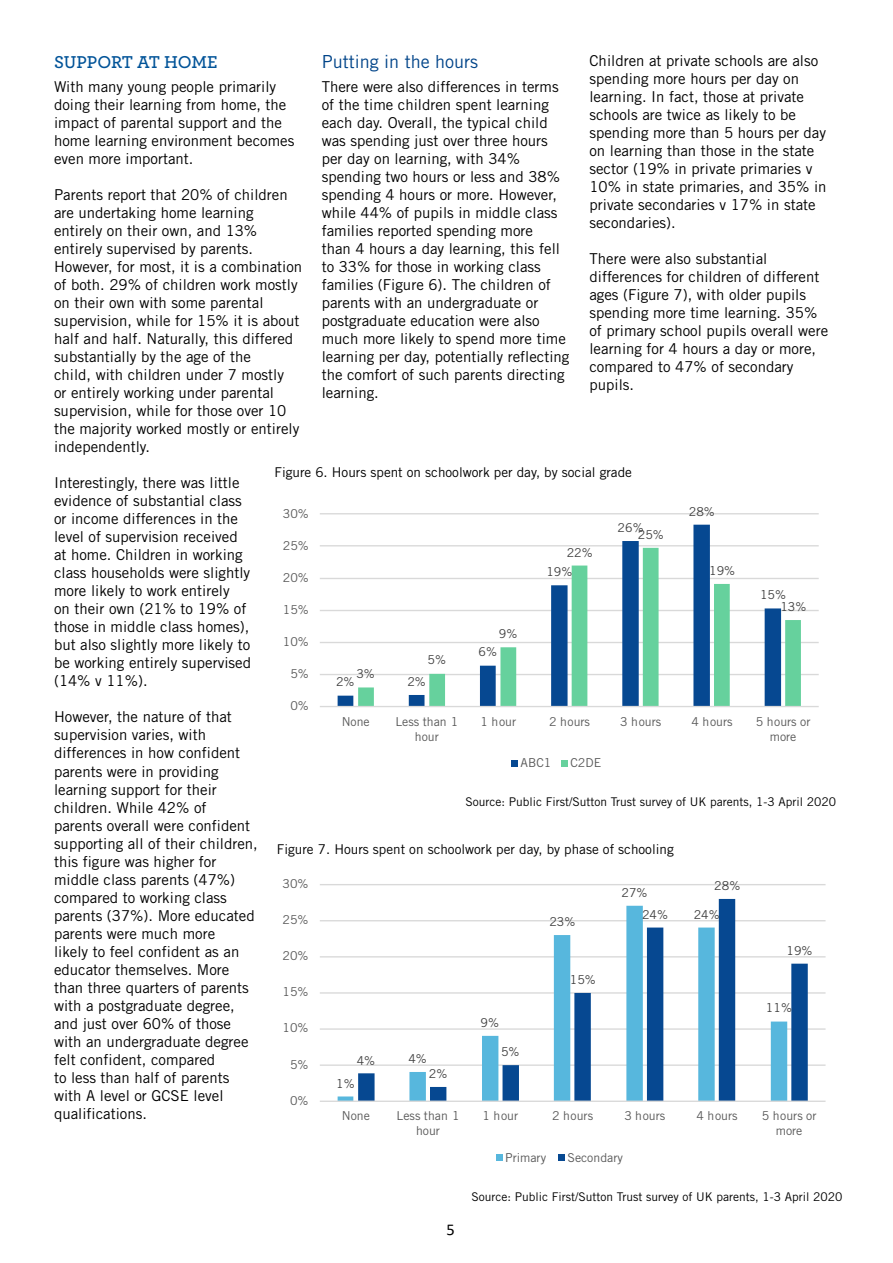
<style>
.page{position:relative;width:893px;height:1263px;background:#fff}
.page>*{position:absolute;margin:0;border:0;box-sizing:border-box;transform-origin:0 0}
.t1{font:18px "Trade Gothic";color:#014489}
.t2{font:600 18px "Archer";color:#015398}
.t3{font:16.5px "Calibri";color:#000}
.t4{font:15px/18px "Trade Gothic";color:#000}
.header_1{font:13.5px "Trade Gothic";color:#000}
.t5{font:12.3px/14.5px "Trade Gothic";color:#595959;text-align:center}
.t6{font:12.3px "Trade Gothic";color:#404040}
.header_1-2{font:12px "Trade Gothic";color:#000}
</style>
<div class="page">
<hr style="left:320px;top:1064px;width:505px;height:2px;background:#d9d9d9">
<hr style="left:320px;top:1028px;width:505px;height:2px;background:#d9d9d9">
<hr style="left:320px;top:992px;width:505px;height:2px;background:#d9d9d9">
<hr style="left:320px;top:956px;width:505px;height:1px;background:#d9d9d9">
<hr style="left:320px;top:920px;width:505px;height:1px;background:#d9d9d9">
<hr style="left:320px;top:884px;width:505px;height:1px;background:#d9d9d9">
<svg style="left:358px;top:899px;width:450px;height:201px"></svg>
<hr style="left:320px;top:1100px;width:505px;height:2px;background:#d9d9d9">
<div style="left:496px;top:1154px;width:6px;height:7px;background:#57b7dd"></div>
<div style="left:558px;top:1154px;width:7px;height:7px;background:#064891"></div>
<hr style="left:320px;top:674px;width:499px;height:1px;background:#d9d9d9">
<hr style="left:320px;top:642px;width:499px;height:1px;background:#d9d9d9">
<hr style="left:320px;top:610px;width:499px;height:1px;background:#d9d9d9">
<hr style="left:320px;top:578px;width:499px;height:1px;background:#d9d9d9">
<hr style="left:320px;top:545px;width:499px;height:1px;background:#d9d9d9">
<hr style="left:320px;top:513px;width:499px;height:1px;background:#d9d9d9">
<svg style="left:338px;top:525px;width:443px;height:181px"></svg>
<svg style="left:358px;top:548px;width:443px;height:158px"></svg>
<hr style="left:320px;top:706px;width:499px;height:1px;background:#d9d9d9">
<div style="left:511px;top:760px;width:7px;height:6px;background:#064891"></div>
<div style="left:561px;top:760px;width:7px;height:6px;background:#66d19d"></div>
<p class="t4" style="left:589px;top:51px;width:239px">Children at private schools are also spending more hours per day on learning. In fact, those at private schools are twice as likely to be spending more than 5 hours per day on learning than those in the state sector (19% in private primaries v<br>10% in state primaries, and 35% in private secondaries v 17% in state secondaries).</p>
<p class="t4" style="left:589px;top:249px;width:240px">There were also substantial differences for children of different ages (Figure 7), with older pupils spending more time learning. 35% of primary school pupils overall were learning for 4 hours a day or more, compared to 47% of secondary pupils.</p>
<p class="t1" style="left:322px;top:51px;width:158px">Putting in the hours</p>
<p class="t4" style="left:322px;top:77px;width:249px">There were also differences in terms of the time children spent learning each day. Overall, the typical child was spending just over three hours per day on learning, with 34% spending two hours or less and 38% spending 4 hours or more. However, while 44% of pupils in middle class families reported spending more<br>than 4 hours a day learning, this fell to 33% for those in working class families (Figure 6). The children of parents with an undergraduate or postgraduate education were also much more likely to spend more time learning per day, potentially reflecting the comfort of such parents directing learning.</p>
<p class="t2" style="left:54px;top:49px;width:165px">SUPPORT AT HOME</p>
<p class="t4" style="left:54px;top:78px;width:242px">With many young people primarily doing their learning from home, the impact of parental support and the home learning environment becomes even more important.</p>
<p class="t4" style="left:54px;top:186px;width:250px">Parents report that 20% of children are undertaking home learning entirely on their own, and 13% entirely supervised by parents.<br>However, for most, it is a combination of both. 29% of children work mostly on their own with some parental supervision, while for 15% it is about half and half. Naturally, this differed substantially by the age of the<br>child, with children under 7 mostly<br>or entirely working under parental supervision, while for those over 10 the majority worked mostly or entirely independently.</p>
<p class="t4" style="left:54px;top:474px;width:199px">Interestingly, there was little evidence of substantial class or income differences in the level of supervision received at home. Children in working class households were slightly more likely to work entirely<br>on their own (21% to 19% of those in middle class homes), but also slightly more likely to be working entirely supervised (14% v 11%).</p>
<p class="t4" style="left:54px;top:708px;width:205px">However, the nature of that supervision varies, with differences in how confident parents were in providing learning support for their children. While 42% of parents overall were confident supporting all of their children, this figure was higher for middle class parents (47%) compared to working class parents (37%). More educated parents were much more<br>likely to feel confident as an educator themselves. More than three quarters of parents with a postgraduate degree, and just over 60% of those with an undergraduate degree felt confident, compared<br>to less than half of parents with A level or GCSE level qualifications.</p>
<p class="header_1" style="left:274px;top:464px;width:359px">Figure 6. Hours spent on schoolwork per day, by social grade</p>
<p class="t6" style="left:689px;top:504px;width:28px">28%</p>
<p class="t5" style="left:283px;top:506px;width:28px">30%</p>
<p class="t6" style="left:618px;top:520px;width:28px">26%</p>
<p class="t6" style="left:638px;top:527px;width:28px">25%</p>
<p class="t5" style="left:283px;top:538px;width:28px">25%</p>
<p class="t6" style="left:567px;top:545px;width:28px">22%</p>
<p class="t6" style="left:709px;top:563px;width:28px">19%</p>
<p class="t6" style="left:546px;top:564px;width:28px">19%</p>
<p class="t5" style="left:283px;top:570px;width:28px">20%</p>
<p class="t6" style="left:760px;top:587px;width:28px">15%</p>
<p class="t6" style="left:780px;top:599px;width:28px">13%</p>
<p class="t5" style="left:283px;top:602px;width:28px">15%</p>
<p class="t6" style="left:499px;top:626px;width:20px">9%</p>
<p class="t5" style="left:283px;top:634px;width:28px">10%</p>
<p class="t6" style="left:479px;top:644px;width:20px">6%</p>
<p class="t6" style="left:428px;top:653px;width:20px">5%</p>
<p class="t5" style="left:290px;top:666px;width:20px">5%</p>
<p class="t6" style="left:356px;top:667px;width:20px">3%</p>
<p class="t6" style="left:336px;top:674px;width:20px">2%</p>
<p class="t6" style="left:407px;top:674px;width:20px">2%</p>
<p class="t5" style="left:290px;top:698px;width:20px">0%</p>
<p class="t5" style="left:342px;top:714px;width:30px">None</p>
<p class="t5" style="left:395px;top:714px;width:64px">Less than 1 hour</p>
<p class="t5" style="left:481px;top:714px;width:37px">1 hour</p>
<p class="t5" style="left:549px;top:714px;width:43px">2 hours</p>
<p class="t5" style="left:620px;top:714px;width:43px">3 hours</p>
<p class="t5" style="left:691px;top:714px;width:43px">4 hours</p>
<p class="t5" style="left:756px;top:714px;width:56px">5 hours or more</p>
<p class="t5" style="left:521px;top:755px;width:32px">ABC1</p>
<p class="t5" style="left:570px;top:755px;width:32px">C2DE</p>
<p class="header_1-2" style="left:465px;top:795px;width:372px">Source: Public First/Sutton Trust survey of UK parents, 1-3 April 2020</p>
<p class="header_1" style="left:277px;top:841px;width:398px">Figure 7. Hours spent on schoolwork per day, by phase of schooling</p>
<p class="t5" style="left:282px;top:876px;width:28px">30%</p>
<p class="t6" style="left:714px;top:878px;width:28px">28%</p>
<p class="t6" style="left:621px;top:885px;width:28px">27%</p>
<p class="t6" style="left:642px;top:907px;width:28px">24%</p>
<p class="t6" style="left:694px;top:907px;width:28px">24%</p>
<p class="t5" style="left:282px;top:912px;width:28px">25%</p>
<p class="t6" style="left:549px;top:914px;width:28px">23%</p>
<p class="t6" style="left:786px;top:943px;width:28px">19%</p>
<p class="t5" style="left:282px;top:948px;width:28px">20%</p>
<p class="t6" style="left:570px;top:972px;width:28px">15%</p>
<p class="t5" style="left:282px;top:984px;width:28px">15%</p>
<p class="t6" style="left:766px;top:1000px;width:28px">11%</p>
<p class="t6" style="left:481px;top:1015px;width:20px">9%</p>
<p class="t5" style="left:282px;top:1021px;width:28px">10%</p>
<p class="t6" style="left:501px;top:1044px;width:20px">5%</p>
<p class="t6" style="left:408px;top:1051px;width:20px">4%</p>
<p class="t6" style="left:357px;top:1053px;width:20px">4%</p>
<p class="t5" style="left:290px;top:1057px;width:20px">5%</p>
<p class="t6" style="left:429px;top:1066px;width:20px">2%</p>
<p class="t6" style="left:336px;top:1076px;width:20px">1%</p>
<p class="t5" style="left:290px;top:1093px;width:20px">0%</p>
<p class="t5" style="left:342px;top:1108px;width:30px">None</p>
<p class="t5" style="left:397px;top:1108px;width:64px">Less than 1 hour</p>
<p class="t5" style="left:483px;top:1108px;width:37px">1 hour</p>
<p class="t5" style="left:552px;top:1108px;width:43px">2 hours</p>
<p class="t5" style="left:624px;top:1108px;width:43px">3 hours</p>
<p class="t5" style="left:696px;top:1108px;width:43px">4 hours</p>
<p class="t5" style="left:762px;top:1108px;width:56px">5 hours or more</p>
<p class="t5" style="left:505px;top:1150px;width:43px">Primary</p>
<p class="t5" style="left:567px;top:1150px;width:57px">Secondary</p>
<p class="t3" style="left:446px;top:1218px;width:10px">5</p>
<p class="header_1-2" style="left:472px;top:1190px;width:372px">Source: Public First/Sutton Trust survey of UK parents, 1-3 April 2020</p>
</div>
